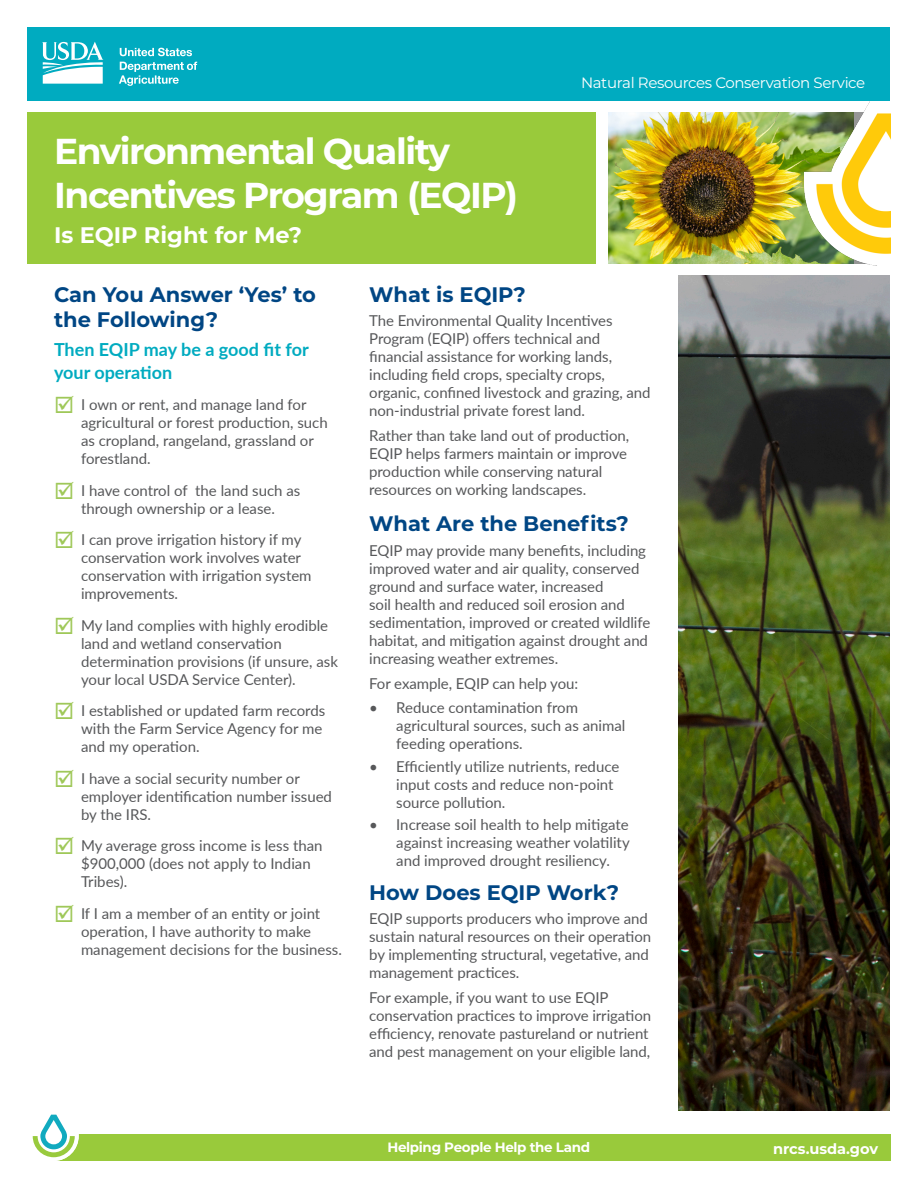
<style>
.page{position:relative;width:918px;height:1188px;background:#fff}
.page>*{position:absolute;margin:0;border:0;box-sizing:border-box;transform-origin:0 0}
.Fact_Sheet_Title{font:700 36px/43.2px "Montserrat";letter-spacing:-.04em;color:#fff}
.Fact_Sheet_Subtitle{font:700 22.5px "Montserrat";color:#fff}
.Body_Subhead{font:700 21px/25.5px "Montserrat";color:#004684}
.Body_Sub_Subheader{font:700 18px/22.5px "Lato";color:#00abc0}
.Body_Text{font:15px/18px "Lato";letter-spacing:-.005em;color:#57585a}
.Paragraph_Style_2{font:15px/18px "Lato";color:#57585a}
.t1{font:15px "Montserrat";letter-spacing:-.025em;color:#fff}
.t2{font:700 14.55px "Montserrat";color:#fff}
.t3{font:700 13.5px "Montserrat";letter-spacing:-.025em;color:#fff}
</style>
<div class="page">
<div style="left:54px;top:1134px;width:837px;height:27px;background:#99ca3b"></div>
<svg style="left:32px;top:1114px;width:47px;height:47px"></svg>
<img style="left:679px;top:276px;width:211px;height:834px">
<div style="left:27px;top:112px;width:568px;height:152px;background:#99ca3b"></div>
<div style="left:27px;top:27px;width:863px;height:74px;background:#00abc0"></div>
<svg style="left:42px;top:42px;width:61px;height:42px"></svg>
<svg style="left:119px;top:62px;width:78px;height:24px"></svg>
<svg style="left:120px;top:48px;width:72px;height:8px"></svg>
<img style="left:608px;top:112px;width:197px;height:152px">
<img style="left:805px;top:102px;width:86px;height:164px">
<h1 class="Fact_Sheet_Title" style="left:54px;top:128px;width:466px">Environmental Quality<br>Incentives Program (EQIP)</h1>
<h1 class="Fact_Sheet_Subtitle" style="left:54px;top:219px;width:250px">Is EQIP Right for Me?</h1>
<p class="t1" style="left:581px;top:72px;width:286px">Natural Resources Conservation Service</p>
<h2 class="Body_Subhead" style="left:54px;top:280px;width:263px">Can You Answer ‘Yes’ to the Following?</h2>
<p class="Body_Sub_Subheader" style="left:54px;top:338px;width:256px">Then EQIP may be a good fit for your operation</p>
<p class="Paragraph_Style_2" style="left:81px;top:395px;width:248px">I own or rent, and manage land for agricultural or forest production, such as cropland, rangeland, grassland or forestland.</p>
<p class="Paragraph_Style_2" style="left:81px;top:481px;width:221px">I have control of the land such as through ownership or a lease.</p>
<p class="Paragraph_Style_2" style="left:81px;top:530px;width:232px">I can prove irrigation history if my conservation work involves water conservation with irrigation system improvements.</p>
<p class="Paragraph_Style_2" style="left:81px;top:616px;width:259px">My land complies with highly erodible land and wetland conservation determination provisions (if unsure, ask your local USDA Service Center).</p>
<p class="Paragraph_Style_2" style="left:81px;top:701px;width:246px">I established or updated farm records with the Farm Service Agency for me and my operation.</p>
<p class="Paragraph_Style_2" style="left:81px;top:769px;width:253px">I have a social security number or employer identification number issued by the IRS.</p>
<p class="Paragraph_Style_2" style="left:81px;top:836px;width:243px">My average gross income is less than $900,000 (does not apply to Indian<br>Tribes).</p>
<p class="Paragraph_Style_2" style="left:81px;top:904px;width:263px">If I am a member of an entity or joint operation, I have authority to make management decisions for the business.</p>
<h2 class="Body_Subhead" style="left:369px;top:280px;width:158px">What is EQIP?</h2>
<p class="Body_Text" style="left:369px;top:311px;width:283px">The Environmental Quality Incentives Program (EQIP) offers technical and financial assistance for working lands, including field crops, specialty crops, organic, confined livestock and grazing, and non-industrial private forest land.</p>
<p class="Body_Text" style="left:369px;top:426px;width:261px">Rather than take land out of production, EQIP helps farmers maintain or improve production while conserving natural resources on working landscapes.</p>
<h2 class="Body_Subhead" style="left:369px;top:510px;width:261px">What Are the Benefits?</h2>
<p class="Body_Text" style="left:369px;top:541px;width:283px">EQIP may provide many benefits, including improved water and air quality, conserved ground and surface water, increased<br>soil health and reduced soil erosion and sedimentation, improved or created wildlife habitat, and mitigation against drought and increasing weather extremes.</p>
<p class="Body_Text" style="left:369px;top:673px;width:210px">For example, EQIP can help you:</p>
<p class="Body_Text" style="left:396px;top:698px;width:231px;text-indent:-27px">• Reduce contamination from agricultural sources, such as animal feeding operations.</p>
<p class="Body_Text" style="left:396px;top:757px;width:225px;text-indent:-27px">• Efficiently utilize nutrients, reduce input costs and reduce non-point source pollution.</p>
<p class="Body_Text" style="left:396px;top:815px;width:235px;text-align:justify;text-indent:-27px">• Increase soil health to help mitigate against increasing weather volatility and improved drought resiliency.</p>
<h2 class="Body_Subhead" style="left:369px;top:878px;width:251px">How Does EQIP Work?</h2>
<p class="Body_Text" style="left:369px;top:909px;width:283px">EQIP supports producers who improve and sustain natural resources on their operation by implementing structural, vegetative, and management practices.</p>
<p class="Body_Text" style="left:369px;top:988px;width:283px">For example, if you want to use EQIP conservation practices to improve irrigation efficiency, renovate pastureland or nutrient and pest management on your eligible land,</p>
<p class="t3" style="left:387px;top:1137px;width:204px">Helping People Help the Land</p>
<p class="t2" style="left:773px;top:1138px;width:107px">nrcs.usda.gov</p>
</div>
